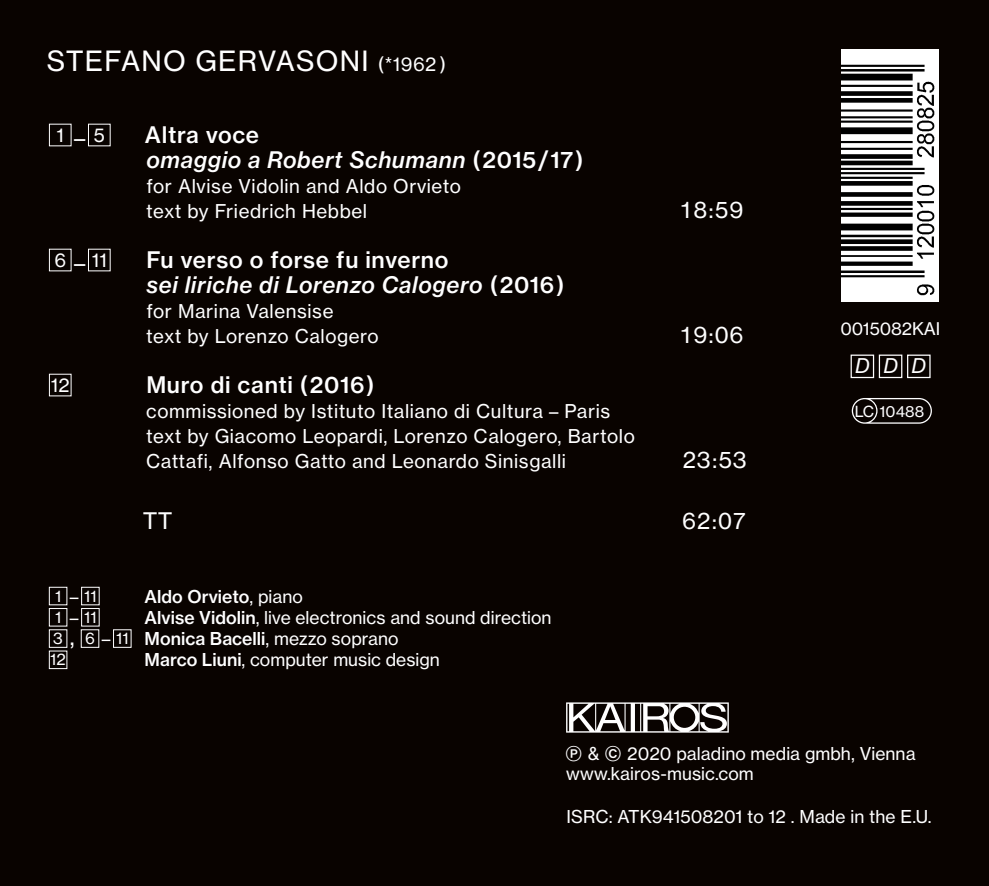
<style>
.page{position:relative;width:989px;height:886px;background:#090300}
.page>*{position:absolute;margin:0;border:0;box-sizing:border-box;transform-origin:0 0}
.t1{font:27.5px "N Haas Grotesk TX Pro 55 Rg";letter-spacing:.045em;color:#fff}
.tracklist{font:22.5px/25px "N Haas Grotesk TX Pro 65 Md";letter-spacing:.03em;color:#fff}
.tracklist-2{font:22.5px/25px "N Haas Grotesk TX Pro 66 Md It";letter-spacing:.03em;color:#fff}
.tracklist-3{font:22.5px "N Haas Grotesk TX Pro 55 Rg";letter-spacing:-.01em;color:#fff}
.credits{font:22.5px "N Haas Grotesk TX Pro 55 Rg";color:#fff}
.t2{font:20px "N Haas Grotesk TX Pro 56 It";color:#fff}
.tracklist-4{font:18.75px/25px "N Haas Grotesk TX Pro 55 Rg";letter-spacing:.03em;color:#fff}
.fließtext_deutsch{font:17.5px "N Haas Grotesk TX Pro 55 Rg";letter-spacing:.005em;color:#fff}
.credits-2{font:17.5px "N Haas Grotesk TX Pro 55 Rg";color:#fff}
.credits-3{font:17.5px "N Haas Grotesk TX Pro 65 Md";color:#fff}
.fließtext{font:17.25px "N Haas Grotesk TX Pro 55 Rg";color:#fff}
.t3{font:15.75px "N Haas Grotesk TX Pro 55 Rg";color:#fff}
.fließtext_deutsch-2{font:15px "N Haas Grotesk TX Pro 55 Rg";color:#fff}
.s1{font-size:18.75px}
.s2{font-family:"N Haas Grotesk TX Pro 65 Md"}
.s3{font-family:"N Haas Grotesk TX Pro 66 Md It"}
.s4{font-family:"N Haas Grotesk TX Pro 55 Rg"}
.s5{font-size:20px}
</style>
<div class="page">
<div style="left:850px;top:354px;width:24px;height:24px;border:1px solid #fff"></div>
<div style="left:878px;top:354px;width:24px;height:24px;border:1px solid #fff"></div>
<div style="left:907px;top:354px;width:23px;height:24px;border:1px solid #fff"></div>
<svg style="left:851px;top:398px;width:81px;height:26px"></svg>
<img style="left:842px;top:50px;width:96px;height:252px">
<svg style="left:566px;top:702px;width:163px;height:30px"></svg>
<div style="left:49px;top:587px;width:18px;height:18px;border:1px solid #fff"></div>
<div style="left:81px;top:587px;width:19px;height:18px;border:1px solid #fff"></div>
<div style="left:49px;top:608px;width:18px;height:18px;border:1px solid #fff"></div>
<div style="left:81px;top:608px;width:19px;height:18px;border:1px solid #fff"></div>
<div style="left:49px;top:629px;width:18px;height:19px;border:1px solid #fff"></div>
<div style="left:81px;top:629px;width:18px;height:19px;border:1px solid #fff"></div>
<div style="left:113px;top:629px;width:18px;height:19px;border:1px solid #fff"></div>
<div style="left:49px;top:650px;width:18px;height:19px;border:1px solid #fff"></div>
<p class="t1" style="left:47px;top:44px;width:400px">STEFANO GERVASONI <span class="s1">(*1962 )</span></p>
<p class="tracklist-4" style="left:57px;top:122px;width:9px">1</p>
<p class="tracklist-3" style="left:74px;top:124px;width:13px">–</p>
<p class="tracklist-4" style="left:94px;top:122px;width:13px">5</p>
<p class="tracklist-2" style="left:145px;top:123px;width:440px"><span class="s2">Altra voce<br></span>omaggio a Robert Schumann <span class="s2">( 2015 / 17 )</span></p>
<p class="tracklist-4" style="left:146px;top:174px;width:316px">for Alvise Vidolin and Aldo Orvieto</p>
<p class="tracklist-4" style="left:146px;top:199px;width:222px">text by Friedrich Hebbel</p>
<p class="tracklist-3" style="left:678px;top:196px;width:66px">18:59</p>
<p class="tracklist-4" style="left:54px;top:247px;width:13px">6</p>
<p class="tracklist-3" style="left:74px;top:249px;width:13px">–</p>
<p class="tracklist-4" style="left:92px;top:247px;width:16px">11</p>
<p class="tracklist" style="left:146px;top:248px;width:419px">Fu verso o forse fu inverno<br><span class="s3">sei liriche di Lorenzo Calogero</span> ( 2016 )</p>
<p class="tracklist-4" style="left:146px;top:299px;width:189px">for Marina Valensise</p>
<p class="tracklist-4" style="left:146px;top:324px;width:234px">text by Lorenzo Calogero</p>
<p class="tracklist-3" style="left:678px;top:321px;width:66px">19:06</p>
<p class="tracklist-4" style="left:51px;top:372px;width:20px">12</p>
<p class="tracklist" style="left:146px;top:373px;width:229px">Muro di canti ( 2016 )</p>
<p class="tracklist-4" style="left:146px;top:399px;width:465px">commissioned by Istituto Italiano di Cultura – Paris</p>
<p class="tracklist-4" style="left:146px;top:424px;width:490px">text by Giacomo Leopardi, Lorenzo Calogero, Bartolo<br>Cattafi, Alfonso Gatto and Leonardo Sinisgalli</p>
<p class="tracklist-3" style="left:682px;top:446px;width:66px">23:53</p>
<p class="tracklist-3" style="left:143px;top:506px;width:31px">TT</p>
<p class="tracklist-3" style="left:682px;top:506px;width:66px">62:07</p>
<p class="t3" style="left:55px;top:586px;width:8px">1</p>
<p class="credits-2" style="left:70px;top:585px;width:10px">–</p>
<p class="t3" style="left:84px;top:586px;width:14px">11</p>
<p class="credits-3" style="left:145px;top:585px;width:160px">Aldo Orvieto<span class="s4">, piano</span></p>
<p class="t3" style="left:55px;top:607px;width:8px">1</p>
<p class="credits-2" style="left:70px;top:607px;width:10px">–</p>
<p class="t3" style="left:84px;top:607px;width:14px">11</p>
<p class="credits-2" style="left:145px;top:607px;width:408px"><span class="s2">Alvise Vidolin</span>, live electronics and sound direction</p>
<p class="t3" style="left:53px;top:629px;width:11px">3</p>
<p class="credits" style="left:70px;top:623px;width:6px">,</p>
<p class="t3" style="left:85px;top:629px;width:11px">6</p>
<p class="credits-2" style="left:102px;top:628px;width:10px">–</p>
<p class="t3" style="left:116px;top:629px;width:14px">11</p>
<p class="credits-3" style="left:145px;top:628px;width:255px">Monica Bacelli<span class="s4">, mezzo soprano</span></p>
<p class="t3" style="left:50px;top:650px;width:17px">12</p>
<p class="credits-2" style="left:145px;top:649px;width:297px"><span class="s2">Marco Liuni</span>, computer music design</p>
<p class="fließtext" style="left:840px;top:318px;width:101px">0015082KAI</p>
<p class="t2" style="left:855px;top:354px;width:16px">D</p>
<p class="t2" style="left:883px;top:354px;width:16px">D</p>
<p class="t2" style="left:911px;top:354px;width:16px">D</p>
<p class="fließtext_deutsch-2" style="left:855px;top:402px;width:71px">LC 10488</p>
<p class="fließtext_deutsch" style="left:565px;top:743px;width:352px"><span class="s5">Ⓟ</span> &amp; <span class="s5">©</span> 2020 paladino media gmbh, Vienna</p>
<p class="fließtext_deutsch" style="left:566px;top:763px;width:189px">www.kairos-music.com</p>
<p class="fließtext_deutsch" style="left:566px;top:805px;width:366px">ISRC: ATK941508201 to 12 . Made in the E.U.</p>
</div>
